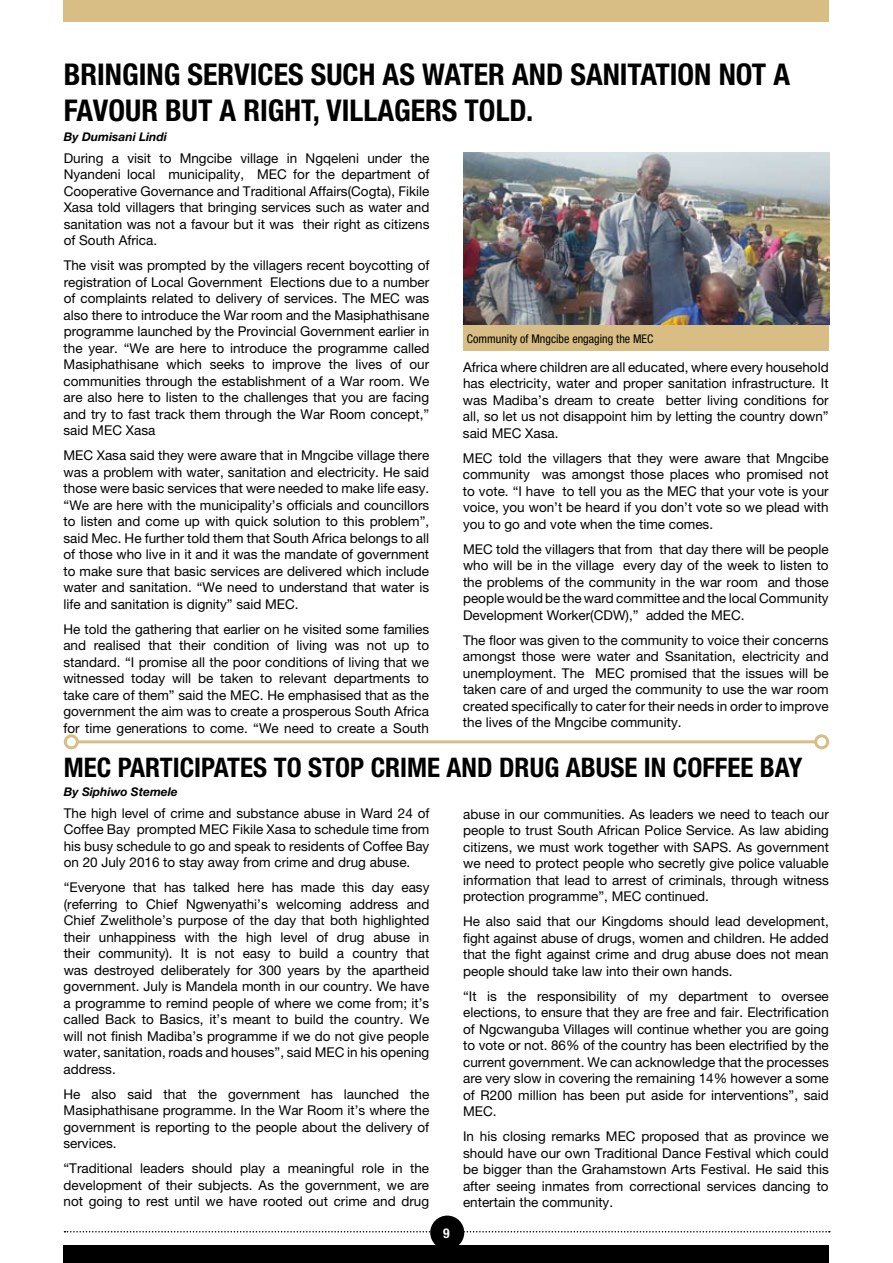
<style>
.page{position:relative;width:893px;height:1263px;background:#fff}
.page>*{position:absolute;margin:0;border:0;box-sizing:border-box;transform-origin:0 0}
.t1{font:700 condensed 30px/36px "Helvetica Neue LT Pro";color:#000}
.t2{font:700 condensed 27px "Helvetica Neue LT Pro";color:#000}
.t3{font:13.5px/16.5px "Helvetica Neue LT Pro";color:#000;text-align:justify}
.t4{font:700 condensed 13.5px "Helvetica Neue LT Pro";color:#fff}
.t5{font:condensed 12px "Helvetica Neue LT Pro";color:#000}
.t6{font:italic 700 12px "Helvetica Neue LT Pro";color:#000}
</style>
<div class="page">
<div style="left:463px;top:324px;width:366px;height:27px;background:#d8be85"></div>
<img style="left:464px;top:152px;width:365px;height:172px">
<hr style="left:77px;top:740px;width:739px;height:3px;background:#d8be85">
<div style="left:64px;top:734px;width:15px;height:15px;border:3px solid #d8be85;border-radius:50%"></div>
<div style="left:814px;top:734px;width:15px;height:15px;border:3px solid #d8be85;border-radius:50%"></div>
<div style="left:64px;top:0;width:765px;height:21px;background:#d8be85"></div>
<div style="left:64px;top:1246px;width:765px;height:17px;background:#000"></div>
<svg style="left:65px;top:1231px;width:765px;height:1px"></svg>
<div style="left:430px;top:1215px;width:34px;height:34px;background:#000;border-radius:50%"></div>
<h1 class="t1" style="left:64px;top:56px;width:728px">BRINGING SERVICES SUCH AS WATER AND SANITATION NOT A<br>FAVOUR BUT A RIGHT, VILLAGERS TOLD.</h1>
<p class="t6" style="left:64px;top:129px;width:105px">By Dumisani Lindi</p>
<p class="t3" style="left:64px;top:149px;width:367px">During a visit to Mngcibe village in Ngqeleni under the Nyandeni local municipality, MEC for the department of Cooperative Governance and Traditional Affairs(Cogta), Fikile Xasa told villagers that bringing services such as water and sanitation was not a favour but it was their right as citizens of South Africa.</p>
<p class="t3" style="left:64px;top:257px;width:367px">The visit was prompted by the villagers recent boycotting of registration of Local Government Elections due to a number of complaints related to delivery of services. The MEC was also there to introduce the War room and the Masiphathisane programme launched by the Provincial Government earlier in the year. “We are here to introduce the programme called Masiphathisane which seeks to improve the lives of our communities through the establishment of a War room. We are also here to listen to the challenges that you are facing and try to fast track them through the War Room concept,” said MEC Xasa</p>
<p class="t3" style="left:63px;top:447px;width:367px">MEC Xasa said they were aware that in Mngcibe village there was a problem with water, sanitation and electricity. He said those were basic services that were needed to make life easy. “We are here with the municipality’s officials and councillors to listen and come up with quick solution to this problem”, said Mec. He further told them that South Africa belongs to all of those who live in it and it was the mandate of government to make sure that basic services are delivered which include water and sanitation. “We need to understand that water is life and sanitation is dignity” said MEC.</p>
<p class="t3" style="left:63px;top:620px;width:367px">He told the gathering that earlier on he visited some families and realised that their condition of living was not up to standard. “I promise all the poor conditions of living that we witnessed today will be taken to relevant departments to take care of them” said the MEC. He emphasised that as the government the aim was to create a prosperous South Africa for time generations to come. “We need to create a South</p>
<p class="t5" style="left:467px;top:331px;width:188px">Community of Mngcibe engaging the MEC</p>
<p class="t3" style="left:463px;top:358px;width:367px">Africa where children are all educated, where every household has electricity, water and proper sanitation infrastructure. It was Madiba’s dream to create better living conditions for all, so let us not disappoint him by letting the country down” said MEC Xasa.</p>
<p class="t3" style="left:463px;top:449px;width:367px">MEC told the villagers that they were aware that Mngcibe community was amongst those places who promised not to vote. “I have to tell you as the MEC that your vote is your voice, you won’t be heard if you don’t vote so we plead with you to go and vote when the time comes.</p>
<p class="t3" style="left:463px;top:540px;width:367px">MEC told the villagers that from that day there will be people who will be in the village every day of the week to listen to the problems of the community in the war room and those people would be the ward committee and the local Community Development Worker(CDW),” added the MEC.</p>
<p class="t3" style="left:463px;top:631px;width:367px">The floor was given to the community to voice their concerns amongst those were water and Ssanitation, electricity and unemployment. The MEC promised that the issues will be taken care of and urged the community to use the war room created specifically to cater for their needs in order to improve the lives of the Mngcibe community.</p>
<h2 class="t2" style="left:64px;top:751px;width:740px">MEC PARTICIPATES TO STOP CRIME AND DRUG ABUSE IN COFFEE BAY</h2>
<p class="t6" style="left:64px;top:784px;width:115px">By Siphiwo Stemele</p>
<p class="t3" style="left:64px;top:804px;width:367px">The high level of crime and substance abuse in Ward 24 of Coffee Bay prompted MEC Fikile Xasa to schedule time from his busy schedule to go and speak to residents of Coffee Bay on 20 July 2016 to stay away from crime and drug abuse.</p>
<p class="t3" style="left:64px;top:879px;width:367px">“Everyone that has talked here has made this day easy (referring to Chief Ngwenyathi’s welcoming address and Chief Zwelithole’s purpose of the day that both highlighted their unhappiness with the high level of drug abuse in their community). It is not easy to build a country that was destroyed deliberately for 300 years by the apartheid government. July is Mandela month in our country. We have a programme to remind people of where we come from; it’s called Back to Basics, it’s meant to build the country. We will not finish Madiba’s programme if we do not give people water, sanitation, roads and houses”, said MEC in his opening address.</p>
<p class="t3" style="left:63px;top:1085px;width:367px">He also said that the government has launched the Masiphathisane programme. In the War Room it’s where the government is reporting to the people about the delivery of services.</p>
<p class="t3" style="left:63px;top:1160px;width:367px">“Traditional leaders should play a meaningful role in the development of their subjects. As the government, we are not going to rest until we have rooted out crime and drug</p>
<p class="t4" style="left:443px;top:1225px;width:8px">9</p>
<p class="t3" style="left:463px;top:805px;width:367px">abuse in our communities. As leaders we need to teach our people to trust South African Police Service. As law abiding citizens, we must work together with SAPS. As government we need to protect people who secretly give police valuable information that lead to arrest of criminals, through witness protection programme”, MEC continued.</p>
<p class="t3" style="left:463px;top:913px;width:367px">He also said that our Kingdoms should lead development, fight against abuse of drugs, women and children. He added that the fight against crime and drug abuse does not mean people should take law into their own hands.</p>
<p class="t3" style="left:463px;top:987px;width:367px">“It is the responsibility of my department to oversee elections, to ensure that they are free and fair. Electrification of Ngcwanguba Villages will continue whether you are going to vote or not. 86% of the country has been electrified by the current government. We can acknowledge that the processes are very slow in covering the remaining 14% however a some of R200 million has been put aside for interventions”, said MEC.</p>
<p class="t3" style="left:463px;top:1128px;width:367px">In his closing remarks MEC proposed that as province we should have our own Traditional Dance Festival which could be bigger than the Grahamstown Arts Festival. He said this after seeing inmates from correctional services dancing to entertain the community.</p>
</div>
